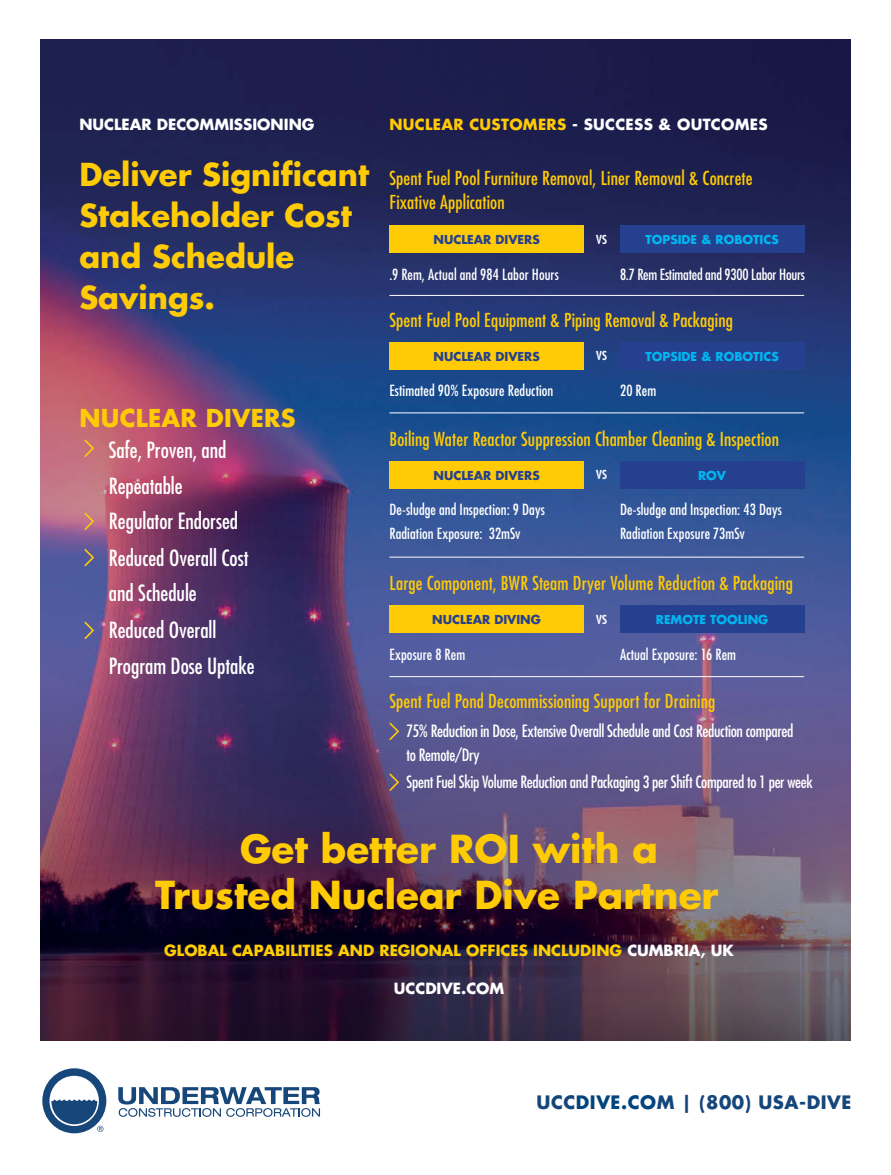
<style>
.page{position:relative;width:891px;height:1175px;background:#fff}
.page>*{position:absolute;margin:0;border:0;box-sizing:border-box;transform-origin:0 0}
.t1{font:700 37.5px/46.5px "Futura Std";color:#ffcb05}
.t2{font:700 30.75px/41px "Futura Std";color:#ffcb05}
.t3{font:700 24px "Futura Std";letter-spacing:.01em;color:#ffcb05}
.t4{font:condensed 21.75px/36px "Futura Std";color:#fff}
.t5{font:condensed 18.75px/24px "Futura Std";letter-spacing:.01em;color:#ffcb05}
.t6{font:700 18px "Futura Std";letter-spacing:.03em;color:#15467b}
.t7{font:condensed 18px "Futura Std";letter-spacing:.005em;color:#fff}
.t8{font:condensed 16.5px/24px "Futura Std";letter-spacing:-.02em;color:#fff}
.t9{font:condensed 15px/24px "Futura Std";letter-spacing:.005em;color:#fff}
.t10{font:700 15px "Futura Std";color:#ffcd00}
.t11{font:700 15px "Futura Std";color:#fff}
.t12{font:700 15px "Futura Std";letter-spacing:.02em;color:#fff}
.t13{font:condensed 15px "Futura Std";letter-spacing:-.015em;color:#fff}
.t14{font:700 12px "Futura Std";color:#25408f}
.t15{font:700 12px "Futura Std";color:#00b7f1}
.s1{color:#ffcb05}
.s2{color:#fff}
.s3{color:#00447d}
</style>
<div class="page">
<img style="left:40px;top:40px;width:810px;height:537px">
<svg style="left:40px;top:577px;width:810px;height:463px;background:#513e66"></svg>
<svg style="left:42px;top:1068px;width:64px;height:65px"></svg>
<svg style="left:118px;top:1087px;width:202px;height:29px"></svg>
<svg style="left:84px;top:439px;width:10px;height:18px"></svg>
<svg style="left:84px;top:512px;width:10px;height:18px"></svg>
<svg style="left:84px;top:549px;width:10px;height:17px"></svg>
<svg style="left:84px;top:621px;width:10px;height:18px"></svg>
<svg style="left:389px;top:722px;width:10px;height:18px"></svg>
<svg style="left:389px;top:773px;width:10px;height:18px"></svg>
<div style="left:389px;top:226px;width:195px;height:27px;background:#ffcb05"></div>
<div style="left:620px;top:226px;width:184px;height:27px;background:#25408f"></div>
<div style="left:389px;top:461px;width:195px;height:27px;background:#ffcb05"></div>
<div style="left:389px;top:606px;width:195px;height:27px;background:#ffcb05"></div>
<div style="left:389px;top:342px;width:195px;height:27px;background:#ffcb05"></div>
<div style="left:620px;top:342px;width:184px;height:27px;background:#25408f"></div>
<div style="left:620px;top:461px;width:184px;height:27px;background:#25408f"></div>
<div style="left:620px;top:606px;width:184px;height:27px;background:#25408f"></div>
<hr style="left:389px;top:295px;width:415px;height:1px;background:#fff">
<hr style="left:389px;top:412px;width:415px;height:1px;background:#fff">
<hr style="left:389px;top:557px;width:415px;height:1px;background:#fff">
<hr style="left:389px;top:676px;width:415px;height:1px;background:#fff">
<p class="t11" style="left:79px;top:114px;width:237px">NUCLEAR DECOMMISSIONING</p>
<p class="t2" style="left:79px;top:153px;width:291px">Deliver Significant<br>Stakeholder Cost and Schedule<br>Savings.</p>
<p class="t3" style="left:79px;top:402px;width:218px">NUCLEAR DIVERS</p>
<p class="t4" style="left:109px;top:431px;width:148px">Safe, Proven, and<br>Repeatable<br>Regulator Endorsed<br>Reduced Overall Cost and Schedule<br>Reduced Overall<br>Program Dose Uptake</p>
<p class="t12" style="left:389px;top:114px;width:380px"><span class="s1">NUCLEAR CUSTOMERS</span> - SUCCESS &amp; OUTCOMES</p>
<p class="t5" style="left:389px;top:166px;width:365px">Spent Fuel Pool Furniture Removal, Liner Removal &amp; Concrete<br>Fixative Application</p>
<p class="t7" style="left:596px;top:226px;width:13px">vs</p>
<p class="t14" style="left:434px;top:232px;width:108px">NUCLEAR DIVERS</p>
<p class="t15" style="left:645px;top:232px;width:135px">TOPSIDE &amp; ROBOTICS</p>
<p class="t9" style="left:389px;top:262px;width:171px">.9 Rem, Actual and 984 Labor Hours</p>
<p class="t13" style="left:620px;top:265px;width:187px">8.7 Rem Estimated and 9300 Labor Hours</p>
<p class="t5" style="left:389px;top:307px;width:345px">Spent Fuel Pool Equipment &amp; Piping Removal &amp; Packaging</p>
<p class="t14" style="left:434px;top:348px;width:108px">NUCLEAR DIVERS</p>
<p class="t7" style="left:596px;top:342px;width:13px">vs</p>
<p class="t15" style="left:645px;top:348px;width:135px">TOPSIDE &amp; ROBOTICS</p>
<p class="t9" style="left:389px;top:378px;width:165px">Estimated 90% Exposure Reduction</p>
<p class="t9" style="left:620px;top:378px;width:38px">20 Rem</p>
<p class="t5" style="left:389px;top:426px;width:391px">Boiling Water Reactor Suppression Chamber Cleaning &amp; Inspection</p>
<p class="t14" style="left:434px;top:467px;width:108px">NUCLEAR DIVERS</p>
<p class="t9" style="left:389px;top:497px;width:157px">De-sludge and Inspection: 9 Days<br>Radiation Exposure: 32mSv</p>
<p class="t7" style="left:596px;top:461px;width:13px">vs</p>
<p class="t15" style="left:698px;top:467px;width:29px">ROV</p>
<p class="t9" style="left:620px;top:497px;width:163px">De-sludge and Inspection: 43 Days<br>Radiation Exposure 73mSv</p>
<p class="t5" style="left:389px;top:571px;width:405px">Large Component, BWR Steam Dryer Volume Reduction &amp; Packaging</p>
<p class="t14" style="left:432px;top:612px;width:110px">NUCLEAR DIVING</p>
<p class="t9" style="left:389px;top:642px;width:77px">Exposure 8 Rem</p>
<p class="t7" style="left:596px;top:606px;width:13px">vs</p>
<p class="t15" style="left:656px;top:612px;width:114px">REMOTE TOOLING</p>
<p class="t9" style="left:620px;top:642px;width:118px">Actual Exposure: 16 Rem</p>
<p class="t5" style="left:389px;top:688px;width:327px">Spent Fuel Pond Decommissioning Support for Draining</p>
<p class="t8" style="left:407px;top:719px;width:388px">75% Reduction in Dose, Extensive Overall Schedule and Cost Reduction compared to Remote/Dry</p>
<p class="t8" style="left:407px;top:770px;width:408px">Spent Fuel Skip Volume Reduction and Packaging 3 per Shift Compared to 1 per week</p>
<p class="t1" style="left:155px;top:825px;width:565px;text-indent:85px">Get better ROI with a<br>Trusted Nuclear Dive Partner</p>
<p class="t10" style="left:164px;top:940px;width:571px">GLOBAL CAPABILITIES AND REGIONAL OFFICES INCLUDING <span class="s2">CUMBRIA, UK</span></p>
<p class="t11" style="left:394px;top:978px;width:112px">UCCDIVE.COM</p>
<p class="t6" style="left:537px;top:1090px;width:316px">UCC<span class="s3">DIVE.CO</span>M | (800) USA-DIVE</p>
</div>
